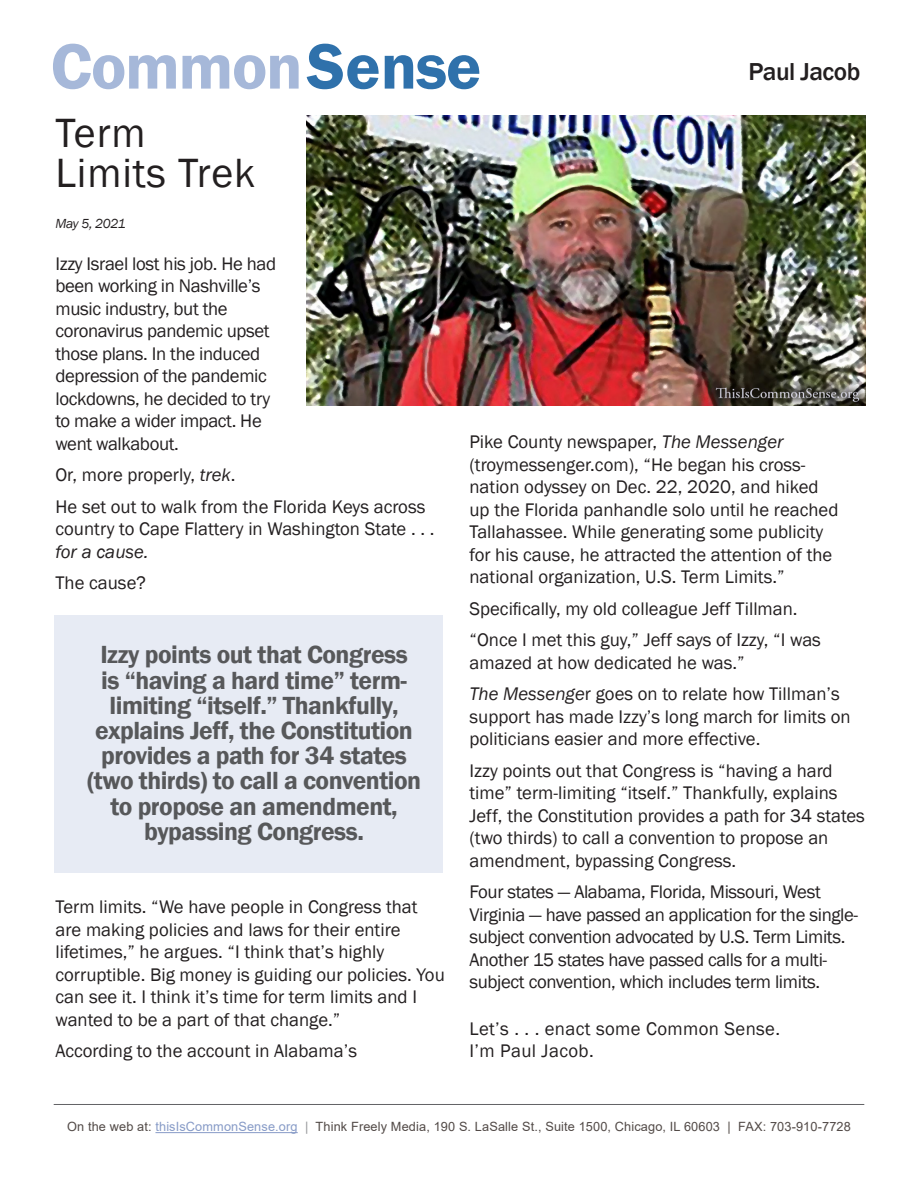
<style>
.page{position:relative;width:918px;height:1188px;background:#fff}
.page>*{position:absolute;margin:0;border:0;box-sizing:border-box;transform-origin:0 0}
.t1{font:600 66.45px "Franklin Gothic";letter-spacing:-.02em;color:#a6b8d9}
.t2{font:42px/40.5px "Franklin Gothic";letter-spacing:.02em;color:#231f20}
.t3{font:600 25.5px/25.2px "Franklin Gothic";letter-spacing:-.02em;color:#57585a;text-align:center}
.t4{font:500 25.2px "Franklin Gothic";letter-spacing:-.02em;color:#231f20}
.t5{font:18.75px/22.5px "Franklin Gothic";color:#231f20}
.t6{font:18.75px/22.5px "Franklin Gothic";letter-spacing:-.02em;color:#231f20}
.t7{font:18.75px/22.5px "Franklin Gothic";letter-spacing:.02em;color:#231f20}
.t8{font:italic 13.5px "Franklin Gothic";letter-spacing:-.02em;color:#231f20}
.t9{font:12.75px "Arial";letter-spacing:.01em;color:#524a47}
.s1{color:#2f71ab}
.s2{font-style:italic}
.s3{color:#879bc7}
.s4{color:#939598}
</style>
<div class="page">
<hr style="left:155px;top:1132px;width:143px;height:1px;background:#879bc7">
<img style="left:306px;top:115px;width:559px;height:290px">
<hr style="left:54px;top:1104px;width:810px;height:1px;background:#636366">
<div style="left:54px;top:615px;width:388px;height:258px;background:#e7ebf4"></div>
<p class="t1" style="left:51px;top:25px;width:432px">Common<span class="s1">Sense</span></p>
<p class="t4" style="left:748px;top:56px;width:113px">Paul Jacob</p>
<p class="t2" style="left:56px;top:113px;width:201px">Term<br>Limits Trek</p>
<p class="t8" style="left:56px;top:215px;width:72px">May 5, 2021</p>
<p class="t6" style="left:56px;top:253px;width:222px">Izzy Israel lost his job. He had been working in Nashville’s music industry, but the coronavirus pandemic upset those plans. In the induced depression of the pandemic lockdowns, he decided to try to make a wider impact. He went walkabout.</p>
<p class="t5" style="left:56px;top:464px;width:181px">Or, more properly, <span class="s2">trek</span>.</p>
<p class="t5" style="left:56px;top:496px;width:381px">He set out to walk from the Florida Keys across country to Cape Flattery in Washington State . . . <span class="s2">for a cause.</span></p>
<p class="t5" style="left:56px;top:572px;width:92px">The cause?</p>
<p class="t3" style="left:87px;top:643px;width:336px">Izzy points out that Congress<br>is “having a hard time” term&shy;limiting “itself.” Thankfully, explains Jeff, the Constitution provides a path for 34 states (two thirds) to call a convention to propose an amendment, bypassing Congress.</p>
<p class="t5" style="left:56px;top:896px;width:391px">Term limits. “We have people in Congress that are making policies and laws for their entire lifetimes,” he argues. “I think that’s highly corruptible. Big money is guiding our policies. You can see it. I think it’s time for term limits and I wanted to be a part of that change.”</p>
<p class="t5" style="left:56px;top:1040px;width:303px">According to the account in Alabama’s</p>
<p class="t5" style="left:470px;top:431px;width:370px">Pike County newspaper, <span class="s2">The Messenger </span>(troymessenger.com), “He began his cross&shy;nation odyssey on Dec. 22, 2020, and hiked up the Florida panhandle solo until he reached Tallahassee. While generating some publicity for his cause, he attracted the attention of the national organization, U.S. Term Limits.”</p>
<p class="t5" style="left:470px;top:598px;width:330px">Specifically, my old colleague Jeff Tillman.</p>
<p class="t5" style="left:470px;top:629px;width:353px">“Once I met this guy,” Jeff says of Izzy, “I was amazed at how dedicated he was.”</p>
<p class="t5" style="left:470px;top:683px;width:383px"><span class="s2">The Messenge</span>r goes on to relate how Tillman’s support has made Izzy’s long march for limits on politicians easier and more effective.</p>
<p class="t5" style="left:470px;top:760px;width:397px">Izzy points out that Congress is “having a hard time” term-limiting “itself.” Thankfully, explains Jeff, the Constitution provides a path for 34 states (two thirds) to call a convention to propose an amendment, bypassing Congress.</p>
<p class="t6" style="left:470px;top:881px;width:390px">Four states — Alabama, Florida, Missouri, West Virginia — have passed an application for the single&shy;subject convention advocated by U.S. Term Limits.<br>Another 15 states have passed calls for a multi&shy;subject convention, which includes term limits.</p>
<p class="t7" style="left:470px;top:1018px;width:312px">Let’s . . . enact some Common Sense.<br>I’m Paul Jacob.</p>
<p class="t9" style="left:67px;top:1118px;width:785px">On the web at: <span class="s3">thisIsCommonSense.org</span> <span class="s4">|</span> Think Freely Media, 190 S. LaSalle St., Suite 1500, Chicago, IL 60603 | FAX: 703-910-7728</p>
</div>
